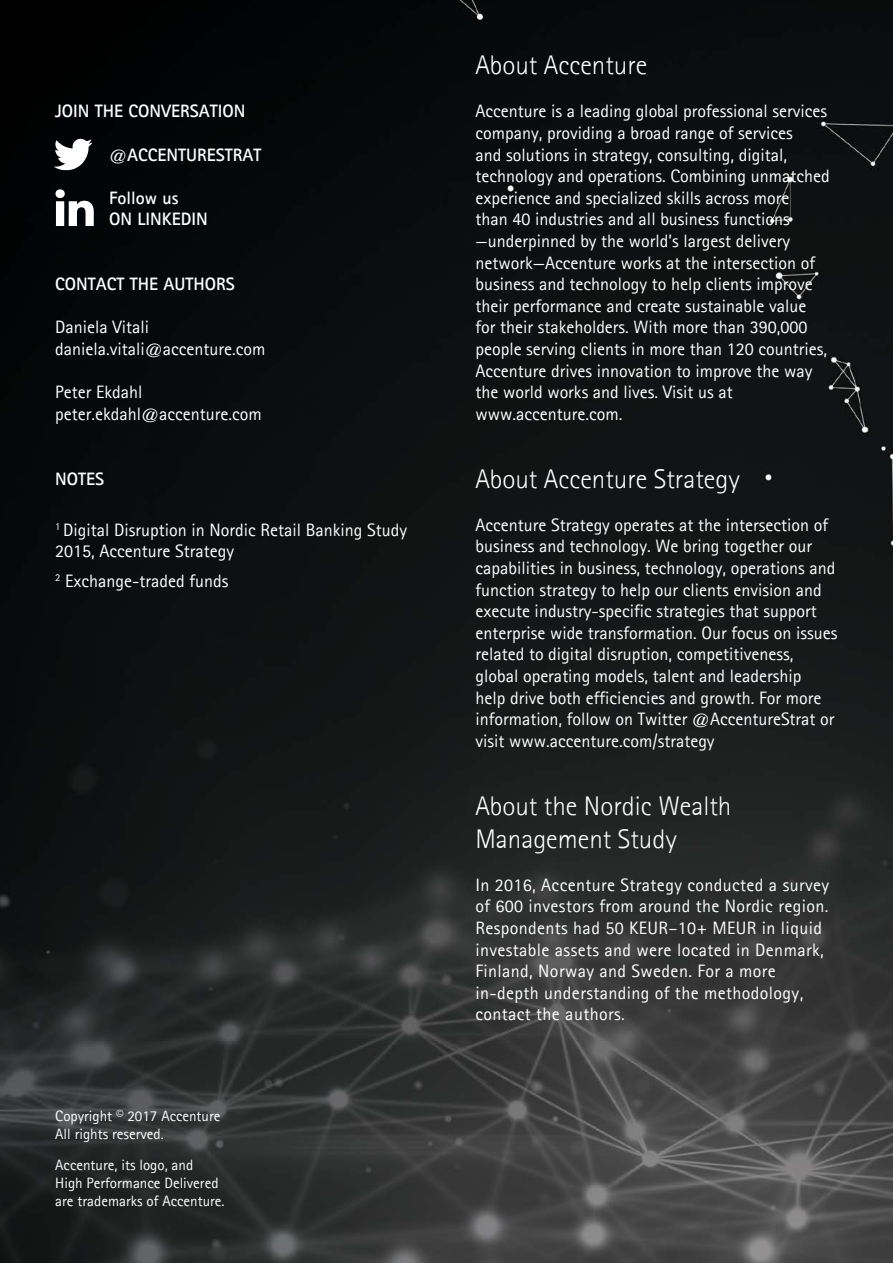
<style>
.page{position:relative;width:893px;height:1263px;background:#fff}
.page>*{position:absolute;margin:0;border:0;box-sizing:border-box;transform-origin:0 0}
.t1{font:300 27px/33px "Agfa Rotis Sans Serif";color:#fff}
.t2{font:18px/21.6px "Agfa Rotis Sans Serif";color:#fff}
.t3{font:18px/21.6px "Agfa Rotis Sans Serif";letter-spacing:.02em;color:#fff}
.t4{font:700 18px/21.6px "Agfa Rotis Sans Serif";color:#fff}
.t5{font:15px/18px "Agfa Rotis Sans Serif";color:#fff}
</style>
<div class="page">
<img style="left:0;top:0;width:893px;height:1263px">
<svg style="left:54px;top:137px;width:38px;height:33px"></svg>
<svg style="left:55px;top:189px;width:39px;height:37px"></svg>
<p class="t4" style="left:55px;top:100px;width:192px">JOIN THE CONVERSATION</p>
<p class="t4" style="left:109px;top:143px;width:154px">@ACCENTURESTRAT</p>
<p class="t4" style="left:109px;top:187px;width:100px">Follow us<br>ON LINKEDIN</p>
<p class="t4" style="left:55px;top:273px;width:181px">CONTACT THE AUTHORS</p>
<p class="t2" style="left:55px;top:316px;width:212px">Daniela Vitali daniela.vitali@accenture.com</p>
<p class="t2" style="left:55px;top:381px;width:208px">Peter Ekdahl peter.ekdahl@accenture.com</p>
<p class="t4" style="left:55px;top:467px;width:50px">NOTES</p>
<p class="t2" style="left:55px;top:519px;width:353px;line-height:21px"><sup>1</sup> Digital Disruption in Nordic Retail Banking Study<br>2015, Accenture Strategy</p>
<p class="t2" style="left:55px;top:570px;width:175px"><sup>2</sup> Exchange-traded funds</p>
<p class="t5" style="left:55px;top:1106px;width:167px">Copyright © 2017 Accenture<br>All rights reserved.</p>
<p class="t5" style="left:55px;top:1156px;width:171px">Accenture, its logo, and<br>High Performance Delivered are trademarks of Accenture.</p>
<h1 class="t1" style="left:475px;top:48px;width:173px">About Accenture</h1>
<p class="t2" style="left:475px;top:100px;width:356px">Accenture is a leading global professional services company, providing a broad range of services<br>and solutions in strategy, consulting, digital, technology and operations. Combining unmatched experience and specialized skills across more<br>than 40 industries and all business functions —underpinned by the world’s largest delivery network—Accenture works at the intersection of business and technology to help clients improve their performance and create sustainable value for their stakeholders. With more than 390,000 people serving clients in more than 120 countries, Accenture drives innovation to improve the way the world works and lives. Visit us at www.accenture.com.</p>
<h1 class="t1" style="left:475px;top:461px;width:266px">About Accenture Strategy</h1>
<p class="t2" style="left:475px;top:514px;width:364px">Accenture Strategy operates at the intersection of business and technology. We bring together our capabilities in business, technology, operations and function strategy to help our clients envision and execute industry-specific strategies that support enterprise wide transformation. Our focus on issues related to digital disruption, competitiveness, global operating models, talent and leadership<br>help drive both efficiencies and growth. For more information, follow on Twitter @AccentureStrat or visit www.accenture.com/strategy</p>
<h1 class="t1" style="left:475px;top:788px;width:257px">About the Nordic Wealth<br>Management Study</h1>
<p class="t3" style="left:475px;top:874px;width:355px">In 2016, Accenture Strategy conducted a survey of 600 investors from around the Nordic region.<br>Respondents had 50 KEUR–10+ MEUR in liquid investable assets and were located in Denmark, Finland, Norway and Sweden. For a more in-depth understanding of the methodology, contact the authors.</p>
</div>
